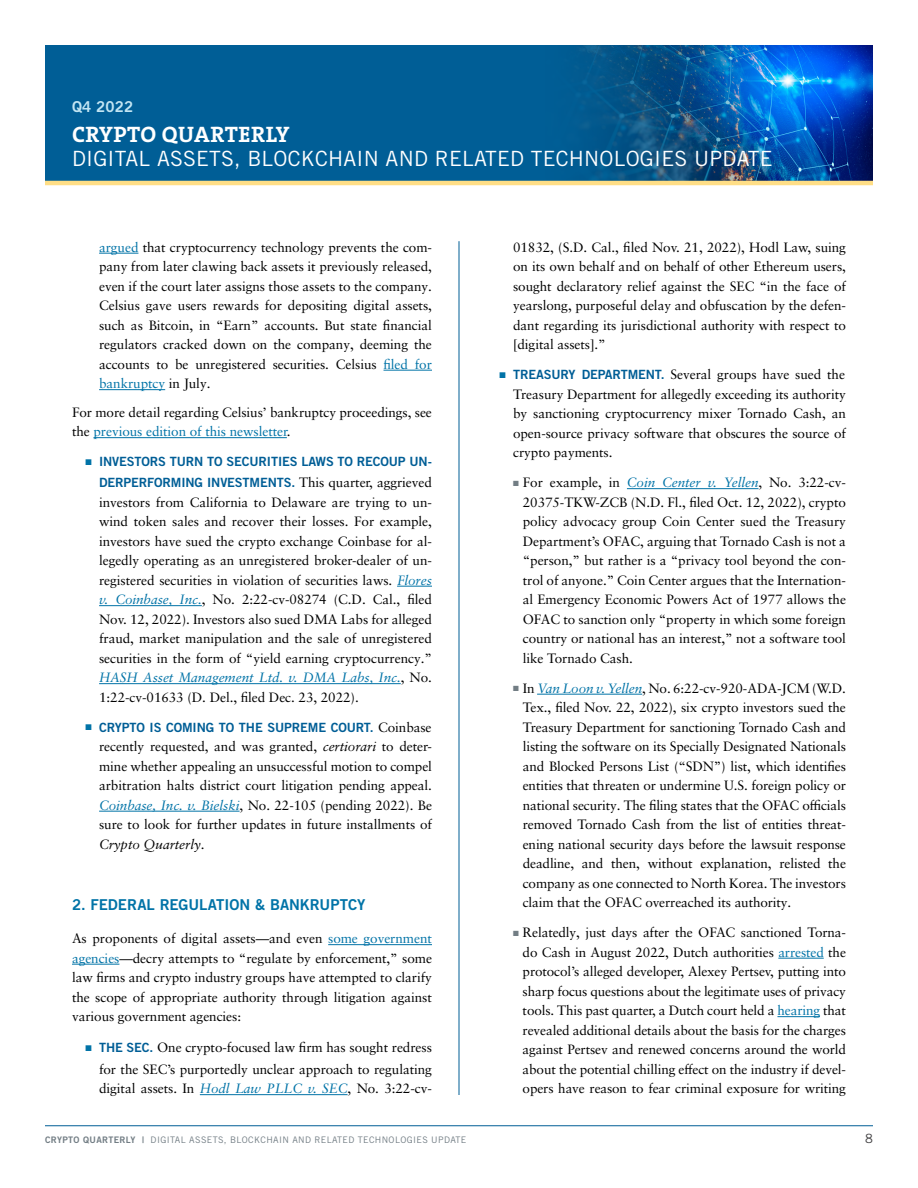
<style>
.page{position:relative;width:918px;height:1188px;background:#fff}
.page>*{position:absolute;margin:0;border:0;box-sizing:border-box;transform-origin:0 0}
.t1{font:700 22.5px "The Serif B W7";letter-spacing:.025em;color:#fff}
.t2{font:21px "Trade Gothic LT Pro";letter-spacing:.01em;color:#fff}
.t3{font:15px "Trade Gothic LT Pro Bd 2";letter-spacing:-.005em;color:#0173a7}
.t4{font:15px "Trade Gothic LT Pro Bd 2";letter-spacing:.01em;color:#c2e5f3}
.t5{font:13.5px/19.5px "Sabon LT Pro";letter-spacing:-.005em;color:#000;text-align:justify}
.t6{font:12.75px/21px "Trade Gothic LT Pro Bd 2";letter-spacing:-.01em;color:#005e96;text-align:right}
.t7{font:12.75px "Trade Gothic LT Pro";color:#414042}
.t8{font:9px "Trade Gothic LT Pro";letter-spacing:.04em;color:#727d84}
.s1{color:#0173a7}
.s2{font-family:"Sabon LT Pro";font-size:13.5px;color:#000}
.s3{font-style:italic;color:#0173a7}
.s4{font-style:italic}
.s5{font-family:"Trade Gothic LT Pro Bd 2";font-size:12.75px;color:#005e96}
.s6{font-family:"Trade Gothic LT Pro Bd 2"}
.s7{color:#727d84}
</style>
<div class="page">
<div style="left:45px;top:45px;width:828px;height:136px;background:#005e96"></div>
<img style="left:541px;top:45px;width:332px;height:136px">
<hr style="left:45px;top:1125px;width:828px;height:1px;background:#005e96">
<hr style="left:45px;top:181px;width:828px;height:4px;background:#ffde86">
<hr style="left:99px;top:253px;width:39px;height:1px;background:#0173a7">
<hr style="left:384px;top:370px;width:48px;height:1px;background:#0173a7">
<hr style="left:99px;top:389px;width:66px;height:1px;background:#0173a7">
<hr style="left:93px;top:437px;width:194px;height:1px;background:#0173a7">
<hr style="left:397px;top:586px;width:35px;height:1px;background:#0173a7">
<hr style="left:99px;top:605px;width:103px;height:1px;background:#0173a7">
<hr style="left:99px;top:683px;width:302px;height:1px;background:#0173a7">
<hr style="left:99px;top:811px;width:141px;height:1px;background:#0173a7">
<hr style="left:328px;top:944px;width:104px;height:1px;background:#0173a7">
<hr style="left:72px;top:964px;width:47px;height:1px;background:#0173a7">
<hr style="left:200px;top:1094px;width:148px;height:1px;background:#0173a7">
<hr style="left:627px;top:488px;width:131px;height:1px;background:#0173a7">
<hr style="left:537px;top:694px;width:105px;height:1px;background:#0173a7">
<hr style="left:778px;top:958px;width:46px;height:1px;background:#0173a7">
<hr style="left:777px;top:1016px;width:43px;height:1px;background:#0173a7">
<hr style="left:459px;top:241px;width:1px;height:854px;background:#005e96">
<p class="t4" style="left:72px;top:97px;width:63px">Q4 2022</p>
<h1 class="t1" style="left:72px;top:119px;width:219px">CRYPTO QUARTERLY</h1>
<h2 class="t2" style="left:72px;top:146px;width:702px">DIGITAL ASSETS, BLOCKCHAIN AND RELATED TECHNOLOGIES UPDATE</h2>
<p class="t5" style="left:99px;top:237px;width:334px"><span class="s1">argued</span> that cryptocurrency technology prevents the com&shy;pany from later clawing back assets it previously released, even if the court later assigns those assets to the company.<br>Celsius gave users rewards for depositing digital assets, such as Bitcoin, in “Earn” accounts. But state financial regulators cracked down on the company, deeming the accounts to be unregistered securities. Celsius <span class="s1">filed for bankruptcy</span> in July.</p>
<p class="t5" style="left:72px;top:402px;width:361px">For more detail regarding Celsius’ bankruptcy proceedings, see the <span class="s1">previous edition of this newsletter</span>.</p>
<p class="t6" style="left:86px;top:451px;width:348px"><span class="s1">■</span> INVESTORS TURN TO SECURITIES LAWS TO RECOUP UN-<br>DERPERFORMING INVESTMENTS. <span class="s2">This quarter, aggrieved</span></p>
<p class="t5" style="left:99px;top:492px;width:334px">investors from California to Delaware are trying to un&shy;wind token sales and recover their losses. For example, investors have sued the crypto exchange Coinbase for al&shy;legedly operating as an unregistered broker-dealer of un&shy;registered securities in violation of securities laws. <span class="s3">Flores v. Coinbase, Inc.</span>, No. 2:22-cv-08274 (C.D. Cal., filed Nov. 12, 2022). Investors also sued DMA Labs for alleged fraud, market manipulation and the sale of unregistered securities in the form of “yield earning cryptocurrency.” <span class="s3">HASH Asset Management Ltd. v. DMA Labs, Inc.</span>, No.<br>1:22-cv-01633 (D. Del., filed Dec. 23, 2022).</p>
<p class="t6" style="left:86px;top:717px;width:348px"><span class="s1">■</span> CRYPTO IS COMING TO THE SUPREME COURT. <span class="s2">Coinbase</span></p>
<p class="t5" style="left:99px;top:737px;width:334px">recently requested, and was granted, <span class="s4">certiorari</span> to deter&shy;mine whether appealing an unsuccessful motion to compel arbitration halts district court litigation pending appeal.<br><span class="s3">Coinbase, Inc. v. Bielski</span>, No. 22-105 (pending 2022). Be sure to look for further updates in future installments of <span class="s4">Crypto Quarterly</span>.</p>
<p class="t3" style="left:72px;top:896px;width:295px">2. FEDERAL REGULATION &amp; BANKRUPTCY</p>
<p class="t5" style="left:72px;top:929px;width:362px">As proponents of digital assets—and even <span class="s1">some government agencies</span>—decry attempts to “regulate by enforcement,” some law firms and crypto industry groups have attempted to clarify the scope of appropriate authority through litigation against various government agencies:</p>
<p class="t5" style="left:86px;top:1036px;width:348px;line-height:21.8px;text-align:right"><span class="s1">■</span> <span class="s5">THE SEC.</span> One crypto-focused law firm has sought redress for the SEC’s purportedly unclear approach to regulating</p>
<p class="t5" style="left:99px;top:1079px;width:334px">digital assets. In <span class="s3">Hodl Law PLLC v. SEC</span>, No. 3:22-cv-</p>
<p class="t8" style="left:45px;top:1134px;width:423px"><span class="s6">CRYPTO QUARTERLY |</span> DIGITAL ASSETS, BLOCKCHAIN AND RELATED TECHNOLOGIES UPDATE</p>
<p class="t5" style="left:513px;top:237px;width:334px">01832, (S.D. Cal., filed Nov. 21, 2022), Hodl Law, suing on its own behalf and on behalf of other Ethereum users, sought declaratory relief against the SEC “in the face of yearslong, purposeful delay and obfuscation by the defen&shy;dant regarding its jurisdictional authority with respect to [digital assets].”</p>
<p class="t5" style="left:513px;top:365px;width:334px;text-indent:-14px"><span class="s1">■</span> <span class="s5">TREASURY DEPARTMENT.</span> Several groups have sued the Treasury Department for allegedly exceeding its authority by sanctioning cryptocurrency mixer Tornado Cash, an open-source privacy software that obscures the source of crypto payments.</p>
<p class="t5" style="left:523px;top:473px;width:325px;text-indent:-10px"><span class="s7">■</span> For example, in <span class="s3">Coin Center v. Yellen</span>, No. 3:22-cv-20375-TKW-ZCB (N.D. Fl., filed Oct. 12, 2022), crypto policy advocacy group Coin Center sued the Treasury Department’s OFAC, arguing that Tornado Cash is not a “person,” but rather is a “privacy tool beyond the con&shy;trol of anyone.” Coin Center argues that the Internation&shy;al Emergency Economic Powers Act of 1977 allows the OFAC to sanction only “property in which some foreign country or national has an interest,” not a software tool like Tornado Cash.</p>
<p class="t5" style="left:523px;top:678px;width:325px;text-indent:-10px"><span class="s7">■</span> In <span class="s3">Van Loon v. Yellen</span>, No. 6:22-cv-920-ADA-JCM (W.D.<br>Tex., filed Nov. 22, 2022), six crypto investors sued the Treasury Department for sanctioning Tornado Cash and listing the software on its Specially Designated Nationals and Blocked Persons List (“SDN”) list, which identifies entities that threaten or undermine U.S. foreign policy or national security. The filing states that the OFAC officials removed Tornado Cash from the list of entities threat&shy;ening national security days before the lawsuit response deadline, and then, without explanation, relisted the company as one connected to North Korea. The investors claim that the OFAC overreached its authority.</p>
<p class="t5" style="left:523px;top:923px;width:325px;text-indent:-10px"><span class="s7">■</span> Relatedly, just days after the OFAC sanctioned Torna&shy;do Cash in August 2022, Dutch authorities <span class="s1">arrested</span> the protocol’s alleged developer, Alexey Pertsev, putting into sharp focus questions about the legitimate uses of privacy tools. This past quarter, a Dutch court held a <span class="s1">hearing</span> that revealed additional details about the basis for the charges against Pertsev and renewed concerns around the world about the potential chilling effect on the industry if devel&shy;opers have reason to fear criminal exposure for writing</p>
<p class="t7" style="left:865px;top:1131px;width:9px">8</p>
</div>
